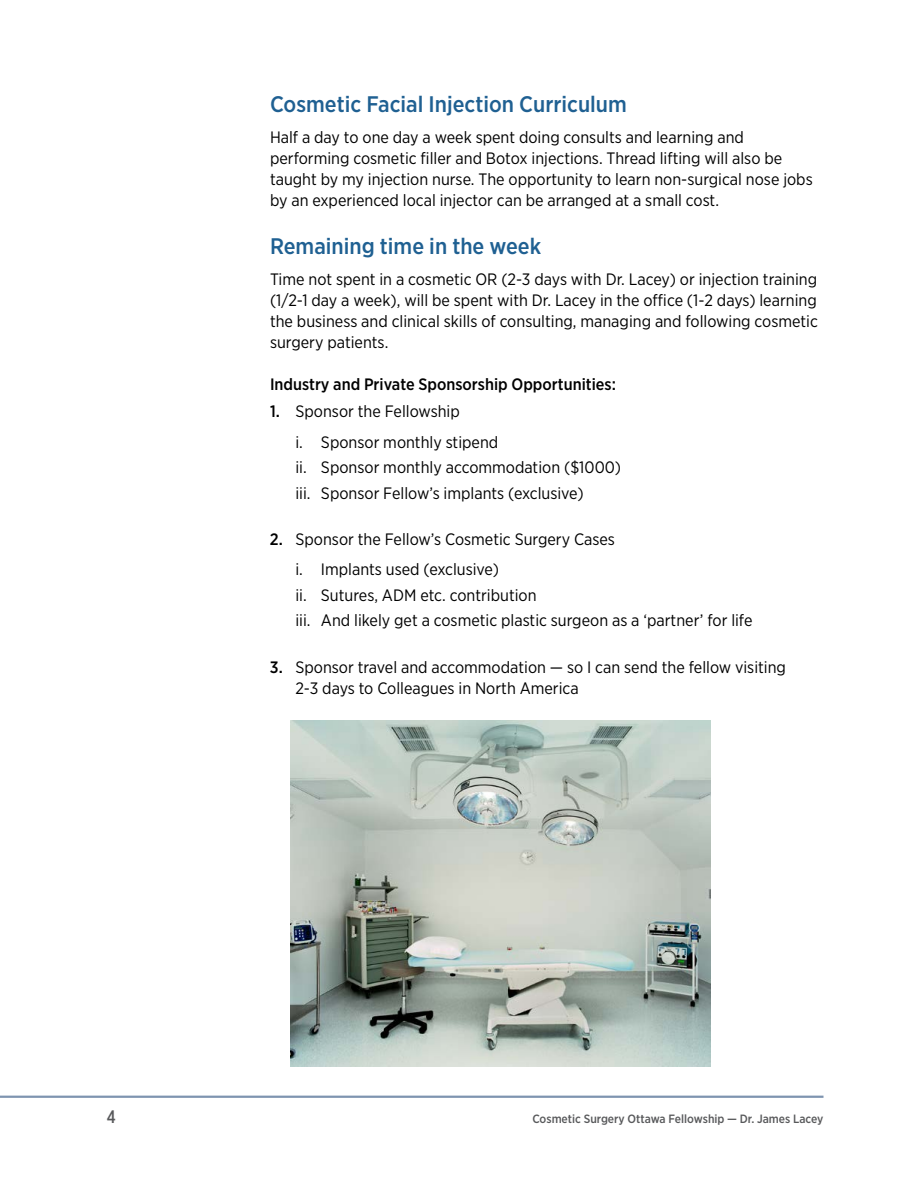
<style>
.page{position:relative;width:918px;height:1188px;background:#fff}
.page>*{position:absolute;margin:0;border:0;box-sizing:border-box;transform-origin:0 0}
.t1{font:500 22.5px "Gotham Narrow";color:#1f6092}
.t2{font:500 18px "Gotham X Narrow";color:#58595b}
.t3{font:16.5px/21px "Gotham Narrow";color:#000}
.t4{font:500 16.5px "Gotham Narrow";color:#000}
.t5{font:500 12px "Gotham Narrow";color:#58595b}
.s1{font-weight:500}
</style>
<div class="page">
<hr style="left:0;top:1096px;width:824px;height:2px;background:#7e94b0">
<img style="left:291px;top:720px;width:419px;height:346px">
<h1 class="t1" style="left:270px;top:90px;width:358px">Cosmetic Facial Injection Curriculum</h1>
<p class="t3" style="left:270px;top:126px;width:544px">Half a day to one day a week spent doing consults and learning and performing cosmetic filler and Botox injections. Thread lifting will also be taught by my injection nurse. The opportunity to learn non-surgical nose jobs by an experienced local injector can be arranged at a small cost.</p>
<h1 class="t1" style="left:270px;top:232px;width:273px">Remaining time in the week</h1>
<p class="t3" style="left:270px;top:268px;width:549px;text-align:justify">Time not spent in a cosmetic OR (2-3 days with Dr. Lacey) or injection training (1/2-1 day a week), will be spent with Dr. Lacey in the office (1-2 days) learning the business and clinical skills of consulting, managing and following cosmetic surgery patients.</p>
<p class="t4" style="left:270px;top:373px;width:348px">Industry and Private Sponsorship Opportunities:</p>
<p class="t3" style="left:295px;top:396px;width:204px;line-height:30.2px;text-indent:-25px"><span class="s1">1.</span> Sponsor the Fellowship<br>i. Sponsor monthly stipend</p>
<p class="t3" style="left:295px;top:454px;width:327px;line-height:25.5px">ii. Sponsor monthly accommodation ($1000) iii. Sponsor Fellow’s implants (exclusive)</p>
<p class="t3" style="left:295px;top:524px;width:321px;line-height:30.2px;text-indent:-25px"><span class="s1">2.</span> Sponsor the Fellow’s Cosmetic Surgery Cases i. Implants used (exclusive)</p>
<p class="t3" style="left:295px;top:582px;width:459px;line-height:25.5px">ii. Sutures, ADM etc. contribution<br>iii. And likely get a cosmetic plastic surgeon as a ‘partner’ for life</p>
<p class="t3" style="left:295px;top:656px;width:492px;text-indent:-25px"><span class="s1">3.</span> Sponsor travel and accommodation — so I can send the fellow visiting<br>2-3 days to Colleagues in North America</p>
<p class="t2" style="left:107px;top:1106px;width:10px">4</p>
<p class="t5" style="left:532px;top:1111px;width:293px">Cosmetic Surgery Ottawa Fellowship — Dr. James Lacey</p>
</div>
